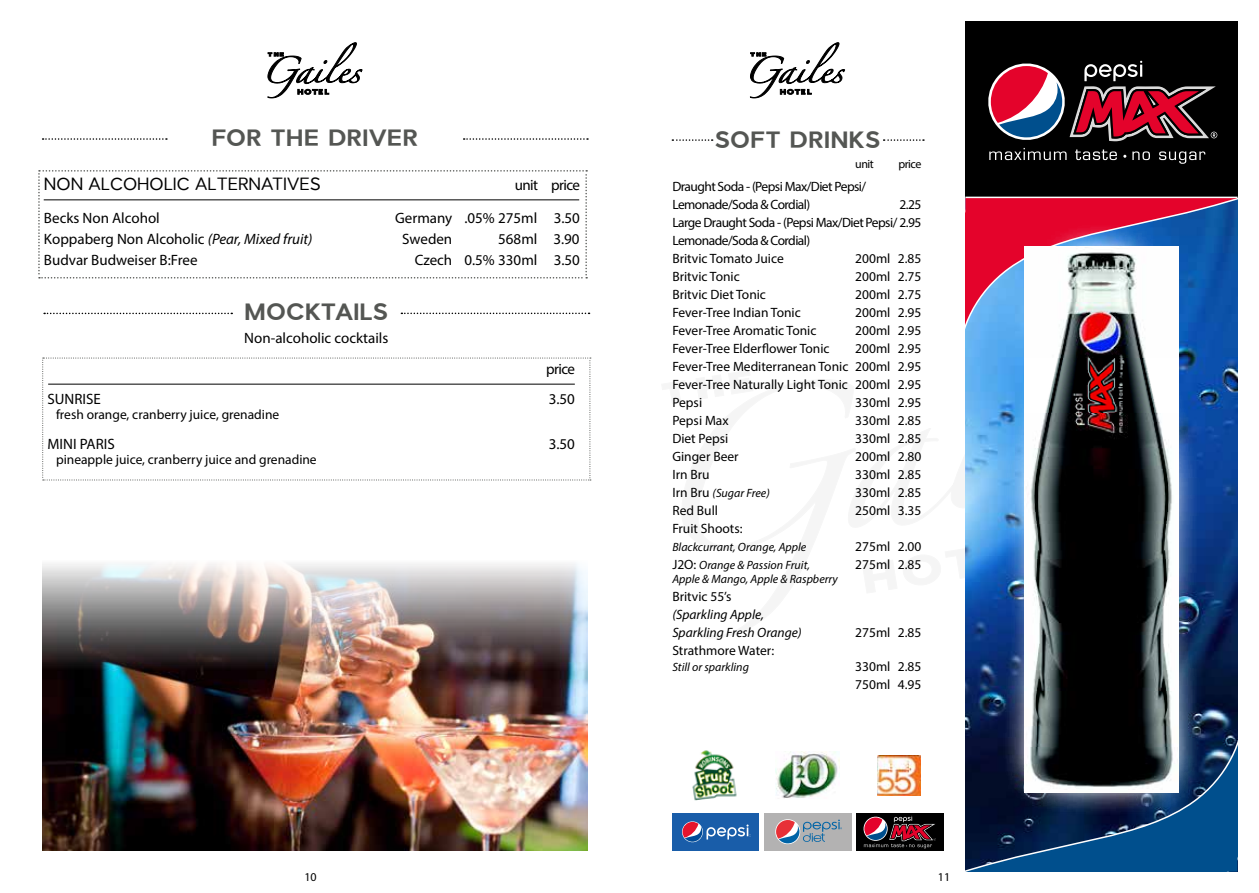
<style>
.page{position:relative;width:1259px;height:893px;background:#fff}
.page>*{position:absolute;margin:0;border:0;box-sizing:border-box;transform-origin:0 0}
.t1{font:700 24px "Larke Neue";color:#545653}
.t2{font:18px "Larke Neue";color:#000}
.t3{font:15px "Myriad Pro";color:#000}
.t4{font:15px "Myriad Pro";letter-spacing:-.04em;color:#000}
.t5{font:13.5px/18px "Myriad Pro";color:#000;text-align:justify}
.t6{font:13.5px/18px "Myriad Pro";letter-spacing:-.04em;color:#000}
.t7{font:italic 13.5px/18px "Myriad Pro";color:#000}
.t8{font:italic 12px "Myriad Pro";color:#000}
.t9{font:12px "Myriad Pro";letter-spacing:-.04em;color:#000}
.s1{font-style:italic}
.s2{font-style:normal;font-size:13.5px}
</style>
<div class="page">
<svg style="left:267px;top:42px;width:95px;height:56px"></svg>
<svg style="left:750px;top:42px;width:95px;height:56px"></svg>
<svg style="left:42px;top:357px;width:549px;height:123px"></svg>
<svg style="left:44px;top:313px;width:188px;height:1px"></svg>
<svg style="left:401px;top:313px;width:188px;height:1px"></svg>
<hr style="left:48px;top:384px;width:527px;height:1px;background:#000">
<svg style="left:43px;top:138px;width:124px;height:2px"></svg>
<svg style="left:464px;top:138px;width:124px;height:2px"></svg>
<svg style="left:38px;top:170px;width:549px;height:109px"></svg>
<hr style="left:44px;top:199px;width:535px;height:1px;background:#000">
<svg style="left:672px;top:139px;width:40px;height:2px"></svg>
<svg style="left:883px;top:139px;width:41px;height:2px"></svg>
<img style="left:692px;top:750px;width:45px;height:51px">
<div style="left:672px;top:813px;width:87px;height:37px;background:#195da9"></div>
<svg style="left:682px;top:821px;width:69px;height:22px"></svg>
<div style="left:764px;top:813px;width:87px;height:37px;background:#b3b2b2"></div>
<svg style="left:775px;top:819px;width:67px;height:26px"></svg>
<img style="left:775px;top:751px;width:65px;height:47px">
<img style="left:877px;top:755px;width:44px;height:41px">
<div style="left:856px;top:813px;width:87px;height:37px;background:#000"></div>
<svg style="left:863px;top:815px;width:73px;height:33px"></svg>
<img style="left:965px;top:351px;width:272px;height:368px">
<svg style="left:965px;top:242px;width:272px;height:109px;background:#59589d"></svg>
<div style="left:965px;top:21px;width:272px;height:177px;background:#000"></div>
<svg style="left:965px;top:60px;width:272px;height:182px"></svg>
<hr style="left:965px;top:197px;width:272px;height:1px;background:#fff">
<div style="left:1001px;top:223px;width:201px;height:594px;background:#fff;opacity:.75"></div>
<svg style="left:965px;top:719px;width:272px;height:153px;background:#1e3c5d"></svg>
<img style="left:42px;top:564px;width:545px;height:286px">
<h1 class="t1" style="left:211px;top:123px;width:208px">FOR THE DRIVER</h1>
<h2 class="t2" style="left:44px;top:172px;width:278px">NON ALCOHOLIC ALTERNATIVES</h2>
<p class="t4" style="left:515px;top:175px;width:67px">unit price</p>
<p class="t3" style="left:44px;top:209px;width:117px">Becks Non Alcohol</p>
<p class="t3" style="left:395px;top:209px;width:186px">Germany .05% 275ml 3.50</p>
<p class="t3" style="left:44px;top:230px;width:270px">Koppaberg Non Alcoholic <span class="s1">(Pear, Mixed fruit)</span></p>
<p class="t3" style="left:402px;top:230px;width:51px">Sweden</p>
<p class="t3" style="left:498px;top:230px;width:83px">568ml 3.90</p>
<p class="t3" style="left:44px;top:251px;width:155px">Budvar Budweiser B:Free</p>
<p class="t3" style="left:415px;top:251px;width:167px">Czech 0.5% 330ml 3.50</p>
<h1 class="t1" style="left:244px;top:297px;width:146px">MOCKTAILS</h1>
<p class="t3" style="left:244px;top:329px;width:145px">Non-alcoholic cocktails</p>
<p class="t3" style="left:546px;top:360px;width:30px">price</p>
<p class="t3" style="left:48px;top:390px;width:55px">SUNRISE</p>
<p class="t3" style="left:549px;top:390px;width:28px">3.50</p>
<p class="t5" style="left:56px;top:405px;width:225px">fresh orange, cranberry juice, grenadine</p>
<p class="t3" style="left:48px;top:435px;width:69px">MINI PARIS</p>
<p class="t3" style="left:549px;top:435px;width:28px">3.50</p>
<p class="t5" style="left:56px;top:450px;width:262px">pineapple juice, cranberry juice and grenadine</p>
<h1 class="t1" style="left:714px;top:125px;width:168px">SOFT DRINKS</h1>
<p class="t9" style="left:855px;top:157px;width:20px">unit</p>
<p class="t9" style="left:898px;top:157px;width:25px">price</p>
<p class="t6" style="left:672px;top:177px;width:195px">Draught Soda - (Pepsi Max/Diet Pepsi/<br>Lemonade/Soda &amp; Cordial)</p>
<p class="t6" style="left:672px;top:195px;width:251px;text-indent:227px">2.25<br>Large Draught Soda - (Pepsi Max/Diet Pepsi/ 2.95<br>Lemonade/Soda &amp; Cordial)<br>Britvic Tomato Juice</p>
<p class="t5" style="left:855px;top:249px;width:68px">200ml 2.85</p>
<p class="t5" style="left:672px;top:267px;width:69px">Britvic Tonic</p>
<p class="t5" style="left:855px;top:267px;width:68px">200ml 2.75</p>
<p class="t5" style="left:672px;top:285px;width:95px">Britvic Diet Tonic</p>
<p class="t5" style="left:855px;top:285px;width:68px">200ml 2.75</p>
<p class="t5" style="left:672px;top:303px;width:130px">Fever-Tree Indian Tonic</p>
<p class="t5" style="left:855px;top:303px;width:68px">200ml 2.95</p>
<p class="t5" style="left:672px;top:321px;width:146px">Fever-Tree Aromatic Tonic</p>
<p class="t5" style="left:855px;top:321px;width:68px">200ml 2.95</p>
<p class="t5" style="left:672px;top:339px;width:159px">Fever-Tree Elderflower Tonic</p>
<p class="t5" style="left:672px;top:339px;width:250px;text-indent:183px">200ml 2.95<br>Fever-Tree Mediterranean Tonic 200ml 2.95<br>Fever-Tree Naturally Light Tonic 200ml 2.95<br>Pepsi</p>
<p class="t5" style="left:855px;top:393px;width:68px">330ml 2.95</p>
<p class="t5" style="left:672px;top:411px;width:58px">Pepsi Max</p>
<p class="t5" style="left:855px;top:411px;width:68px">330ml 2.85</p>
<p class="t5" style="left:672px;top:429px;width:58px">Diet Pepsi</p>
<p class="t5" style="left:855px;top:429px;width:68px">330ml 2.85</p>
<p class="t5" style="left:672px;top:447px;width:68px">Ginger Beer</p>
<p class="t5" style="left:855px;top:447px;width:68px">200ml 2.80</p>
<p class="t5" style="left:672px;top:465px;width:39px">Irn Bru</p>
<p class="t5" style="left:855px;top:465px;width:68px">330ml 2.85</p>
<p class="t8" style="left:672px;top:485px;width:99px"><span class="s2">Irn Bru</span> (Sugar Free)</p>
<p class="t5" style="left:855px;top:483px;width:68px">330ml 2.85</p>
<p class="t5" style="left:672px;top:501px;width:47px">Red Bull</p>
<p class="t5" style="left:855px;top:501px;width:68px">250ml 3.35</p>
<p class="t5" style="left:672px;top:519px;width:72px">Fruit Shoots:</p>
<p class="t8" style="left:672px;top:539px;width:135px">Blackcurrant, Orange, Apple</p>
<p class="t5" style="left:855px;top:537px;width:68px">275ml 2.00</p>
<p class="t8" style="left:672px;top:557px;width:139px"><span class="s2">J2O:</span> Orange &amp; Passion Fruit,</p>
<p class="t5" style="left:855px;top:555px;width:68px">275ml 2.85</p>
<p class="t8" style="left:672px;top:572px;width:167px">Apple &amp; Mango, Apple &amp; Raspberry</p>
<p class="t5" style="left:672px;top:587px;width:61px">Britvic 55’s</p>
<p class="t7" style="left:672px;top:605px;width:131px">(Sparkling Apple,<br>Sparkling Fresh Orange)</p>
<p class="t5" style="left:855px;top:623px;width:68px">275ml 2.85</p>
<p class="t5" style="left:672px;top:641px;width:103px">Strathmore Water:</p>
<p class="t8" style="left:672px;top:660px;width:78px">Still or sparkling</p>
<p class="t5" style="left:855px;top:657px;width:68px">330ml 2.85<br>750ml 4.95</p>
<p class="t9" style="left:304px;top:869px;width:14px">10</p>
<p class="t9" style="left:938px;top:869px;width:14px">11</p>
</div>
